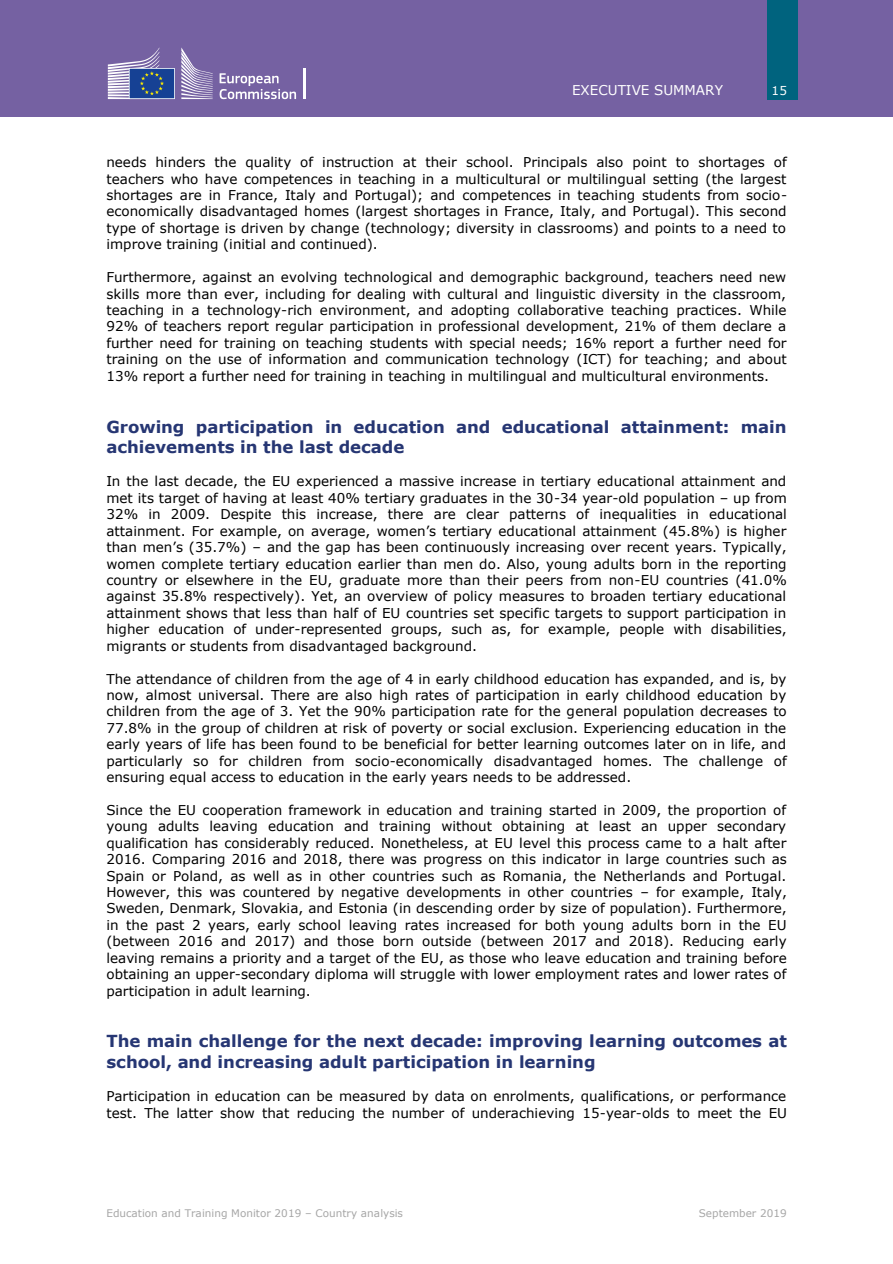
<style>
.page{position:relative;width:893px;height:1264px;background:#fff}
.page>*{position:absolute;margin:0;border:0;box-sizing:border-box;transform-origin:0 0}
.t1{font:700 16.5px/20.1px "Verdana";color:#263673}
.t2{font:13.5px/16.4px "Verdana";color:#000;text-align:justify}
.t3{font:13.5px "Verdana";color:#fff}
.t4{font:12px "Verdana";color:#fff}
.t5{font:10.5px "Verdana";color:#a6a6a6}
</style>
<div class="page">
<div style="left:0;top:0;width:893px;height:116px;background:#7561a2"></div>
<div style="left:767px;top:0;width:31px;height:99px;background:#00637e"></div>
<svg style="left:220px;top:73px;width:76px;height:26px"></svg>
<hr style="left:303px;top:68px;width:2px;height:31px;background:#fff">
<svg style="left:181px;top:47px;width:32px;height:52px"></svg>
<svg style="left:108px;top:47px;width:67px;height:52px"></svg>
<p class="t3" style="left:572px;top:81px;width:152px">EXECUTIVE SUMMARY</p>
<p class="t4" style="left:772px;top:82px;width:17px">15</p>
<p class="t2" style="left:106px;top:154px;width:682px">needs hinders the quality of instruction at their school. Principals also point to shortages of teachers who have competences in teaching in a multicultural or multilingual setting (the largest shortages are in France, Italy and Portugal); and competences in teaching students from socio&shy;economically disadvantaged homes (largest shortages in France, Italy, and Portugal). This second type of shortage is driven by change (technology; diversity in classrooms) and points to a need to improve training (initial and continued).</p>
<p class="t2" style="left:106px;top:268px;width:682px">Furthermore, against an evolving technological and demographic background, teachers need new skills more than ever, including for dealing with cultural and linguistic diversity in the classroom, teaching in a technology-rich environment, and adopting collaborative teaching practices. While 92% of teachers report regular participation in professional development, 21% of them declare a further need for training on teaching students with special needs; 16% report a further need for training on the use of information and communication technology (ICT) for teaching; and about 13% report a further need for training in teaching in multilingual and multicultural environments.</p>
<p class="t1" style="left:106px;top:416px;width:682px">Growing participation in education and educational attainment: main achievements in the last decade</p>
<p class="t2" style="left:106px;top:473px;width:682px">In the last decade, the EU experienced a massive increase in tertiary educational attainment and met its target of having at least 40% tertiary graduates in the 30-34 year-old population – up from 32% in 2009. Despite this increase, there are clear patterns of inequalities in educational attainment. For example, on average, women’s tertiary educational attainment (45.8%) is higher than men’s (35.7%) – and the gap has been continuously increasing over recent years. Typically, women complete tertiary education earlier than men do. Also, young adults born in the reporting country or elsewhere in the EU, graduate more than their peers from non-EU countries (41.0% against 35.8% respectively). Yet, an overview of policy measures to broaden tertiary educational attainment shows that less than half of EU countries set specific targets to support participation in higher education of under-represented groups, such as, for example, people with disabilities, migrants or students from disadvantaged background.</p>
<p class="t2" style="left:106px;top:669px;width:682px">The attendance of children from the age of 4 in early childhood education has expanded, and is, by now, almost universal. There are also high rates of participation in early childhood education by children from the age of 3. Yet the 90% participation rate for the general population decreases to 77.8% in the group of children at risk of poverty or social exclusion. Experiencing education in the early years of life has been found to be beneficial for better learning outcomes later on in life, and particularly so for children from socio-economically disadvantaged homes. The challenge of ensuring equal access to education in the early years needs to be addressed.</p>
<p class="t2" style="left:106px;top:801px;width:682px">Since the EU cooperation framework in education and training started in 2009, the proportion of young adults leaving education and training without obtaining at least an upper secondary qualification has considerably reduced. Nonetheless, at EU level this process came to a halt after 2016. Comparing 2016 and 2018, there was progress on this indicator in large countries such as Spain or Poland, as well as in other countries such as Romania, the Netherlands and Portugal.<br>However, this was countered by negative developments in other countries – for example, Italy, Sweden, Denmark, Slovakia, and Estonia (in descending order by size of population). Furthermore, in the past 2 years, early school leaving rates increased for both young adults born in the EU (between 2016 and 2017) and those born outside (between 2017 and 2018). Reducing early leaving remains a priority and a target of the EU, as those who leave education and training before obtaining an upper-secondary diploma will struggle with lower employment rates and lower rates of participation in adult learning.</p>
<p class="t1" style="left:106px;top:1030px;width:682px">The main challenge for the next decade: improving learning outcomes at school, and increasing adult participation in learning</p>
<p class="t2" style="left:106px;top:1087px;width:682px">Participation in education can be measured by data on enrolments, qualifications, or performance test. The latter show that reducing the number of underachieving 15-year-olds to meet the EU</p>
<p class="t5" style="left:106px;top:1205px;width:298px">Education and Training Monitor 2019 – Country analysis</p>
<p class="t5" style="left:699px;top:1205px;width:89px">September 2019</p>
</div>
